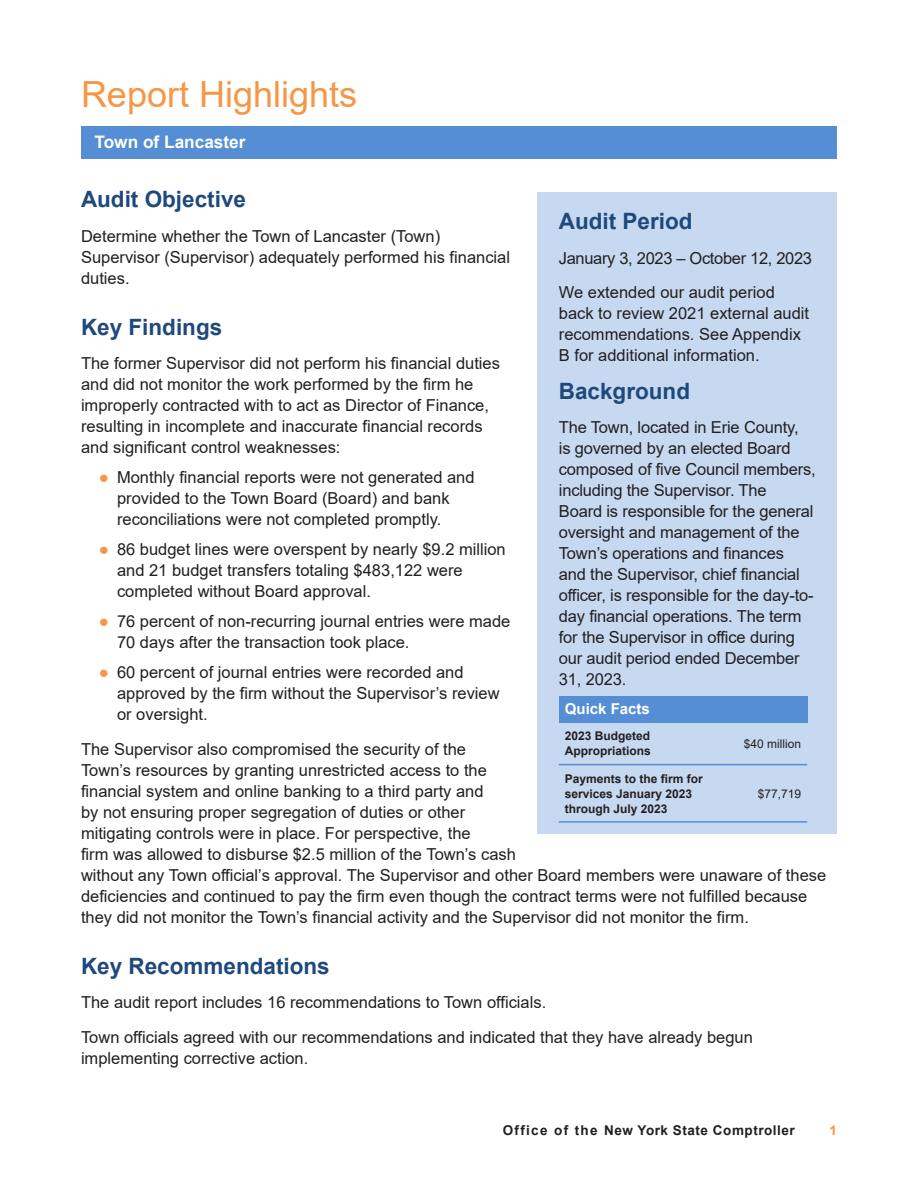
<style>
.page{position:relative;width:918px;height:1188px;background:#fff}
.page>*{position:absolute;margin:0;border:0;box-sizing:border-box;transform-origin:0 0}
.Section_Heads{font:36px "Arial";color:#f79646}
._2_Subheads{font:700 22.5px "Arial";color:#1f497d}
.Body_Text{font:700 22.5px "Arial";color:#1f497d}
.t1{font:700 17.25px "Arial";color:#fff}
.Body_Text-2{font:16.5px/21px "Arial";color:#231f20}
.Body_Text-3{font:16.5px "Arial";letter-spacing:-.02em;color:#231f20}
.Footnotes{font:700 15px "Arial";color:#fff}
.t2{font:700 13.5px "Arial";letter-spacing:.04em;color:#231f20}
.t3{font:700 13.5px "Arial";color:#f79646}
.Footnotes-2{font:700 12px/15px "Arial";color:#231f20}
.Footnotes-3{font:12px "Arial";color:#231f20}
.s1{color:#f79646}
</style>
<div class="page">
<hr style="left:81px;top:126px;width:756px;height:3px;background:#558ed5">
<div style="left:538px;top:192px;width:299px;height:642px;background:#c6d9f1"></div>
<div style="left:81px;top:128px;width:756px;height:31px;background:#558ed5"></div>
<div style="left:559px;top:696px;width:248px;height:27px;background:#558ed5"></div>
<hr style="left:559px;top:764px;width:171px;height:1px;background:#558ed5">
<hr style="left:730px;top:764px;width:77px;height:1px;background:#558ed5">
<hr style="left:559px;top:821px;width:171px;height:2px;background:#558ed5">
<hr style="left:730px;top:821px;width:77px;height:2px;background:#558ed5">
<p class="Section_Heads" style="left:81px;top:70px;width:278px">Report Highlights</p>
<p class="t1" style="left:94px;top:129px;width:153px">Town of Lancaster</p>
<p class="_2_Subheads" style="left:81px;top:184px;width:167px">Audit Objective</p>
<p class="Body_Text-2" style="left:81px;top:226px;width:431px">Determine whether the Town of Lancaster (Town)<br>Supervisor (Supervisor) adequately performed his financial duties.</p>
<p class="_2_Subheads" style="left:81px;top:311px;width:143px">Key Findings</p>
<p class="Body_Text-2" style="left:81px;top:353px;width:421px">The former Supervisor did not perform his financial duties and did not monitor the work performed by the firm he improperly contracted with to act as Director of Finance, resulting in incomplete and inaccurate financial records and significant control weaknesses:</p>
<p class="Body_Text-2" style="left:117px;top:467px;width:359px;text-indent:-18px"><span class="s1">●</span> Monthly financial reports were not generated and provided to the Town Board (Board) and bank reconciliations were not completed promptly.</p>
<p class="Body_Text-2" style="left:117px;top:539px;width:390px;text-indent:-18px"><span class="s1">●</span> 86 budget lines were overspent by nearly $9.2 million and 21 budget transfers totaling $483,122 were completed without Board approval.</p>
<p class="Body_Text-2" style="left:117px;top:611px;width:395px;text-indent:-18px"><span class="s1">●</span> 76 percent of non-recurring journal entries were made<br>70 days after the transaction took place.</p>
<p class="Body_Text-2" style="left:117px;top:662px;width:384px;text-indent:-18px"><span class="s1">●</span> 60 percent of journal entries were recorded and approved by the firm without the Supervisor’s review or oversight.</p>
<p class="Body_Text-2" style="left:81px;top:739px;width:747px">The Supervisor also compromised the security of the<br>Town’s resources by granting unrestricted access to the<br>financial system and online banking to a third party and<br>by not ensuring proper segregation of duties or other<br>mitigating controls were in place. For perspective, the<br>firm was allowed to disburse $2. 5 million of the Town’s cash<br>without any Town official’s approval. The Supervisor and other Board members were unaware of these deficiencies and continued to pay the firm even though the contract terms were not fulfilled because they did not monitor the Town’s financial activity and the Supervisor did not monitor the firm.</p>
<p class="_2_Subheads" style="left:81px;top:950px;width:250px">Key Recommendations</p>
<p class="Body_Text-2" style="left:81px;top:992px;width:464px">The audit report includes 16 recommendations to Town officials.</p>
<p class="Body_Text-2" style="left:81px;top:1027px;width:673px">Town officials agreed with our recommendations and indicated that they have already begun implementing corrective action.</p>
<p class="_2_Subheads" style="left:559px;top:206px;width:135px">Audit Period</p>
<p class="Body_Text-3" style="left:559px;top:247px;width:255px">January 3, 2023 – October 12, 2023</p>
<p class="Body_Text-2" style="left:559px;top:282px;width:252px">We extended our audit period back to review 2021 external audit recommendations. See Appendix<br>B for additional information.</p>
<p class="Body_Text" style="left:559px;top:375px;width:133px">Background</p>
<p class="Body_Text-2" style="left:559px;top:417px;width:258px">The Town, located in Erie County,<br>is governed by an elected Board composed of five Council members, including the Supervisor. The<br>Board is responsible for the general oversight and management of the<br>Town’s operations and finances<br>and the Supervisor, chief financial officer, is responsible for the day-to&shy;day financial operations. The term for the Supervisor in office during our audit period ended December<br>31, 2023.</p>
<p class="Footnotes" style="left:565px;top:699px;width:87px">Quick Facts</p>
<p class="Footnotes-2" style="left:565px;top:729px;width:88px">2023 Budgeted<br>Appropriations</p>
<p class="Footnotes-3" style="left:744px;top:735px;width:59px">$40 million</p>
<p class="Footnotes-2" style="left:565px;top:771px;width:140px">Payments to the firm for services January 2023 through July 2023</p>
<p class="Footnotes-3" style="left:758px;top:785px;width:45px">$77,719</p>
<p class="t2" style="left:503px;top:1121px;width:294px">Office of the New York State Comptroller</p>
<p class="t3" style="left:829px;top:1121px;width:9px">1</p>
</div>
